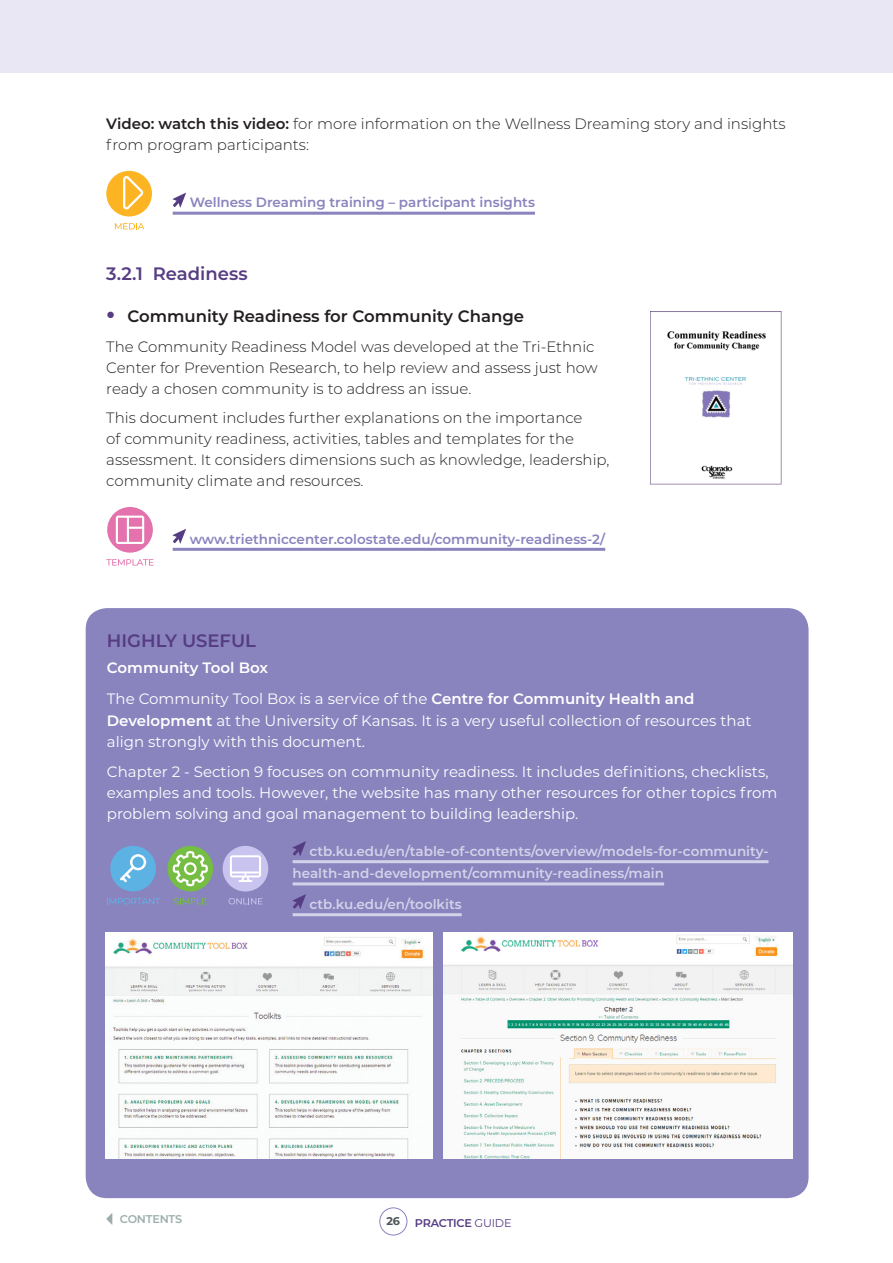
<style>
.page{position:relative;width:893px;height:1263px;background:#fff}
.page>*{position:absolute;margin:0;border:0;box-sizing:border-box;transform-origin:0 0}
.H4_GRY_Bold{font:600 18px "Montserrat";color:#563c83}
.H4_Purple_Bold{font:600 18px "Montserrat";color:#563c83}
.t1{font:600 16.5px "Montserrat";color:#231f20}
.BODY_COPY{font:300 15px/21px "Montserrat";color:#231f20}
.BODY_COPY-2{font:15px/21px "Montserrat";color:#fff}
.BODY_COPY-3{font:600 15px "Montserrat";color:#fff}
.Web_link_blue{font:600 13.5px "Montserrat";color:#d4d2e9}
.Web_link_purple{font:600 13.5px "Montserrat";color:#8983be}
.t2{font:600 11.25px "Montserrat";letter-spacing:-.02em;color:#563c83}
.t3{font:600 11.25px "Montserrat";letter-spacing:-.02em;color:#9baeab}
.t4{font:700 11.25px "Montserrat";color:#4d5657}
.s1{font-weight:600}
.s2{font-weight:700;font-size:25.5px;color:#563c83}
.s3{font-weight:400}
</style>
<div class="page">
<div style="left:379px;top:1207px;width:28px;height:28px;border:1px solid #8983be;border-radius:50%"></div>
<div style="left:0;top:0;width:892px;height:73px;background:#e8e7f3"></div>
<div style="left:106px;top:171px;width:46px;height:45px;background:#fcb423;border-radius:50%"></div>
<svg style="left:123px;top:176px;width:20px;height:33px"></svg>
<svg style="left:115px;top:223px;width:29px;height:6px"></svg>
<hr style="left:173px;top:212px;width:362px;height:3px;background:#8983be">
<svg style="left:173px;top:193px;width:13px;height:14px"></svg>
<svg style="left:107px;top:507px;width:46px;height:46px"></svg>
<svg style="left:116px;top:516px;width:28px;height:28px"></svg>
<svg style="left:106px;top:559px;width:48px;height:6px"></svg>
<hr style="left:173px;top:548px;width:432px;height:3px;background:#8983be">
<svg style="left:173px;top:529px;width:13px;height:15px"></svg>
<img style="left:650px;top:311px;width:132px;height:174px">
<div style="left:86px;top:608px;width:723px;height:590px;background:#8983be;border-radius:21px"></div>
<div style="left:110px;top:846px;width:46px;height:45px;background:#5db2e4;border-radius:50%"></div>
<svg style="left:120px;top:854px;width:26px;height:28px"></svg>
<svg style="left:107px;top:898px;width:53px;height:6px"></svg>
<div style="left:167px;top:846px;width:46px;height:45px;background:#75bd43;border-radius:50%"></div>
<svg style="left:173px;top:851px;width:35px;height:35px"></svg>
<svg style="left:174px;top:898px;width:33px;height:6px"></svg>
<div style="left:223px;top:846px;width:45px;height:45px;background:#c9c3ef;border-radius:50%"></div>
<svg style="left:230px;top:855px;width:31px;height:27px"></svg>
<svg style="left:229px;top:898px;width:34px;height:6px"></svg>
<hr style="left:293px;top:860px;width:475px;height:3px;background:#d4d2e9">
<hr style="left:293px;top:882px;width:371px;height:3px;background:#d4d2e9">
<hr style="left:293px;top:913px;width:169px;height:3px;background:#d4d2e9">
<svg style="left:293px;top:841px;width:13px;height:15px"></svg>
<svg style="left:293px;top:894px;width:13px;height:15px"></svg>
<img style="left:443px;top:932px;width:349px;height:227px">
<img style="left:105px;top:932px;width:328px;height:227px">
<p class="BODY_COPY" style="left:106px;top:113px;width:681px"><span class="s1">Video: watch this video:</span> for more information on the Wellness Dreaming story and insights from program participants:</p>
<p class="Web_link_purple" style="left:190px;top:193px;width:347px">Wellness Dreaming training – participant insights</p>
<p class="H4_GRY_Bold" style="left:106px;top:261px;width:143px">3.2.1 Readiness</p>
<p class="t1" style="left:106px;top:305px;width:419px"><span class="s2">•</span> Community Readiness for Community Change</p>
<p class="BODY_COPY" style="left:106px;top:336px;width:493px">The Community Readiness Model was developed at the Tri-Ethnic<br>Center for Prevention Research, to help review and assess just how ready a chosen community is to address an issue.</p>
<p class="BODY_COPY" style="left:106px;top:407px;width:505px">This document includes further explanations on the importance<br>of community readiness, activities, tables and templates for the assessment. It considers dimensions such as knowledge, leadership, community climate and resources.</p>
<p class="Web_link_purple" style="left:190px;top:529px;width:417px">www.triethniccenter.colostate.edu/community-readiness-2/</p>
<p class="H4_Purple_Bold" style="left:107px;top:628px;width:151px">HIGHLY USEFUL</p>
<p class="BODY_COPY-3" style="left:107px;top:657px;width:163px">Community Tool Box</p>
<p class="BODY_COPY-2" style="left:107px;top:686px;width:646px;line-height:22.5px">The Community Tool Box is a service of the <span class="s1">Centre for Community Health and<br>Development</span> at the University of Kansas. It is a very useful collection of resources that</p>
<p class="BODY_COPY-2" style="left:107px;top:731px;width:260px">align strongly with this document.</p>
<p class="BODY_COPY-2" style="left:107px;top:760px;width:672px">Chapter 2 - Section 9 focuses on community readiness. It includes definitions, checklists, examples and tools. However, the website has many other resources for other topics from problem solving and goal management to building leadership.</p>
<p class="Web_link_blue" style="left:310px;top:841px;width:460px">ctb.ku.edu/en/table-of-contents/overview/models-for-community-</p>
<p class="Web_link_blue" style="left:293px;top:864px;width:373px">health-and-development/community-readiness/main</p>
<p class="Web_link_blue" style="left:310px;top:894px;width:154px">ctb.ku.edu/en/toolkits</p>
<p class="t3" style="left:102px;top:1211px;width:82px">✓CONTENTS</p>
<p class="t4" style="left:387px;top:1212px;width:15px">26</p>
<p class="t2" style="left:415px;top:1215px;width:98px">PRACTICE <span class="s3">GUIDE</span></p>
</div>
